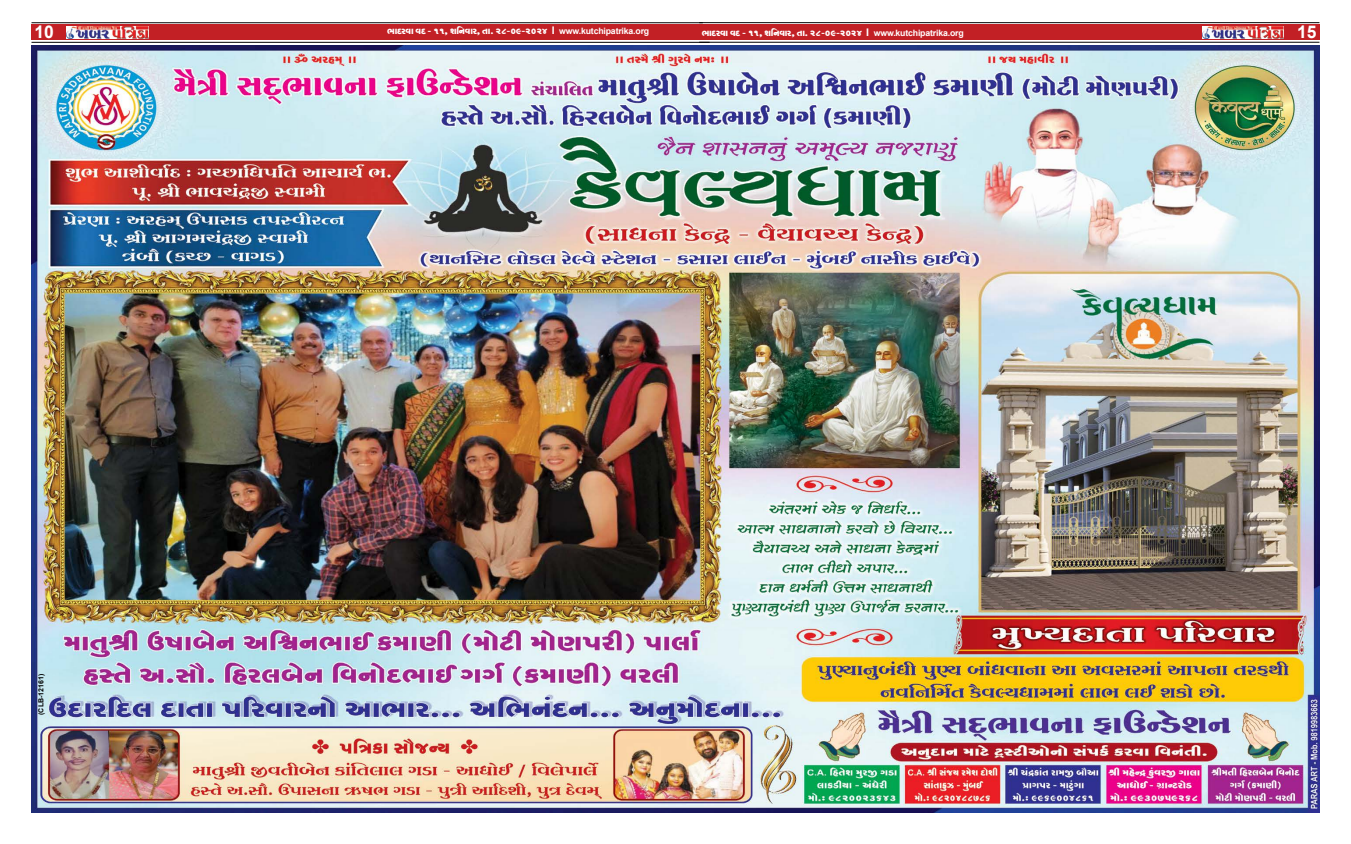
<style>
.page{position:relative;width:1351px;height:844px;background:#fff}
.page>*{position:absolute;margin:0;border:0;box-sizing:border-box;transform-origin:0 0}
.t1{font:700 17.5px "Arial";color:#fff}
.t2{font:10.5px "SHREE GUJ7";letter-spacing:-.02em;color:#fff}
.t3{font:700 7px "Arial";color:#000}
.s1{font-family:"Arial";font-weight:700}
.s2{font-family:"Arial";font-weight:700;font-size:8.75px}
</style>
<div class="page">
<div style="left:31px;top:25px;width:678px;height:15px;background:#c22025"></div>
<div style="left:699px;top:25px;width:620px;height:15px;background:#c22025"></div>
<hr style="left:31px;top:42px;width:678px;height:1px;background:#000">
<hr style="left:31px;top:22px;width:672px;height:1px;background:#000">
<img style="left:67px;top:27px;width:81px;height:11px">
<hr style="left:699px;top:42px;width:620px;height:1px;background:#000">
<hr style="left:699px;top:22px;width:620px;height:1px;background:#000">
<img style="left:1202px;top:27px;width:81px;height:11px">
<img style="left:31px;top:45px;width:1288px;height:767px">
<h1 class="t1" style="left:34px;top:20px;width:21px">10</h1>
<p class="t2" style="left:387px;top:26px;width:264px">cpv$fhp hv$ - 11, ir“hpf, sp. 28-09-2024 <span class="s1">I</span> <span class="s2">www.kutchipatrika.org</span></p>
<p class="t2" style="left:702px;top:28px;width:264px">cpv$fhp hv$ - 11, ir“hpf, sp. 28-09-2024 <span class="s1">I</span> <span class="s2">www.kutchipatrika.org</span></p>
<h1 class="t1" style="left:1297px;top:20px;width:21px">15</h1>
<p class="t3" style="left:36px;top:714px;width:42px;rotate:-90deg">(CLB-12161)</p>
</div>
